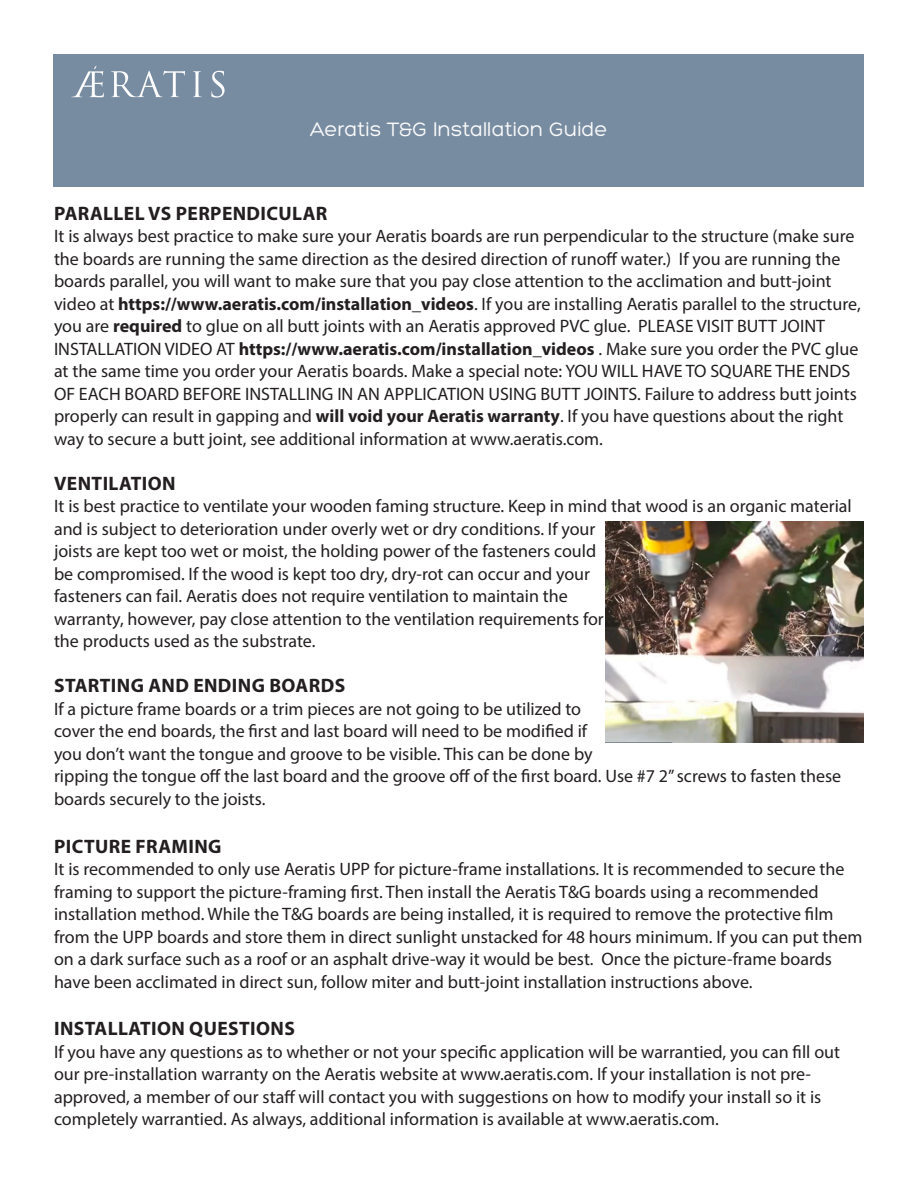
<style>
.page{position:relative;width:918px;height:1188px;background:#fff}
.page>*{position:absolute;margin:0;border:0;box-sizing:border-box;transform-origin:0 0}
.t1{font:21px "Hero";color:#fafafa}
.Content_Header{font:700 19.5px "Myriad Pro";letter-spacing:.02em;color:#231f20}
.Body{font:18px/22.5px "Myriad Pro";color:#231f20}
.s1{font-weight:700}
</style>
<div class="page">
<div style="left:53px;top:54px;width:811px;height:132px;background:#788ca1"></div>
<svg style="left:211px;top:71px;width:14px;height:27px"></svg>
<svg style="left:193px;top:71px;width:9px;height:26px"></svg>
<svg style="left:111px;top:71px;width:74px;height:26px"></svg>
<svg style="left:71px;top:66px;width:33px;height:31px"></svg>
<img style="left:605px;top:521px;width:259px;height:221px">
<p class="t1" style="left:310px;top:118px;width:299px">Aeratis T&amp;G Installation Guide</p>
<p class="Content_Header" style="left:54px;top:201px;width:275px">PARALLEL VS PERPENDICULAR</p>
<p class="Body" style="left:54px;top:225px;width:808px">It is always best practice to make sure your Aeratis boards are run perpendicular to the structure (make sure the boards are running the same direction as the desired direction of runoff water.) If you are running the boards parallel, you will want to make sure that you pay close attention to the acclimation and butt-joint video at <span class="s1">https://www.aeratis.com/installation_videos</span>. If you are installing Aeratis parallel to the structure, you are <span class="s1">required</span> to glue on all butt joints with an Aeratis approved PVC glue. PLEASE VISIT BUTT JOINT INSTALLATION VIDEO AT <span class="s1">https://www.aeratis.com/installation_videos</span> . Make sure you order the PVC glue at the same time you order your Aeratis boards. Make a special note: YOU WILL HAVE TO SQUARE THE ENDS OF EACH BOARD BEFORE INSTALLING IN AN APPLICATION USING BUTT JOINTS. Failure to address butt joints properly can result in gapping and <span class="s1">will void your Aeratis warranty</span>. If you have questions about the right way to secure a butt joint, see additional information at www.aeratis.com.</p>
<p class="Content_Header" style="left:54px;top:471px;width:123px">VENTILATION</p>
<p class="Body" style="left:54px;top:495px;width:799px">It is best practice to ventilate your wooden faming structure. Keep in mind that wood is an organic material and is subject to deterioration under overly wet or dry conditions. If your<br>joists are kept too wet or moist, the holding power of the fasteners could<br>be compromised. If the wood is kept too dry, dry-rot can occur and your<br>fasteners can fail. Aeratis does not require ventilation to maintain the<br>warranty, however, pay close attention to the ventilation requirements for<br>the products used as the substrate.</p>
<p class="Content_Header" style="left:54px;top:673px;width:293px">STARTING AND ENDING BOARDS</p>
<p class="Body" style="left:54px;top:697px;width:789px">If a picture frame boards or a trim pieces are not going to be utilized to<br>cover the end boards, the first and last board will need to be modified if<br>you don’t want the tongue and groove to be visible. This can be done by<br>ripping the tongue off the last board and the groove off of the first board. Use #7 2” screws to fasten these boards securely to the joists.</p>
<p class="Content_Header" style="left:54px;top:833px;width:169px">PICTURE FRAMING</p>
<p class="Body" style="left:54px;top:857px;width:810px">It is recommended to only use Aeratis UPP for picture-frame installations. It is recommended to secure the framing to support the picture-framing first. Then install the Aeratis T&amp;G boards using a recommended installation method. While the T&amp;G boards are being installed, it is required to remove the protective film from the UPP boards and store them in direct sunlight unstacked for 48 hours minimum. If you can put them on a dark surface such as a roof or an asphalt drive-way it would be best. Once the picture-frame boards have been acclimated in direct sun, follow miter and butt-joint installation instructions above.</p>
<p class="Content_Header" style="left:54px;top:1016px;width:242px">INSTALLATION QUESTIONS</p>
<p class="Body" style="left:54px;top:1040px;width:788px">If you have any questions as to whether or not your specific application will be warrantied, you can fill out our pre-installation warranty on the Aeratis website at www.aeratis.com. If your installation is not pre&shy;approved, a member of our staff will contact you with suggestions on how to modify your install so it is completely warrantied. As always, additional information is available at www.aeratis.com.</p>
</div>
